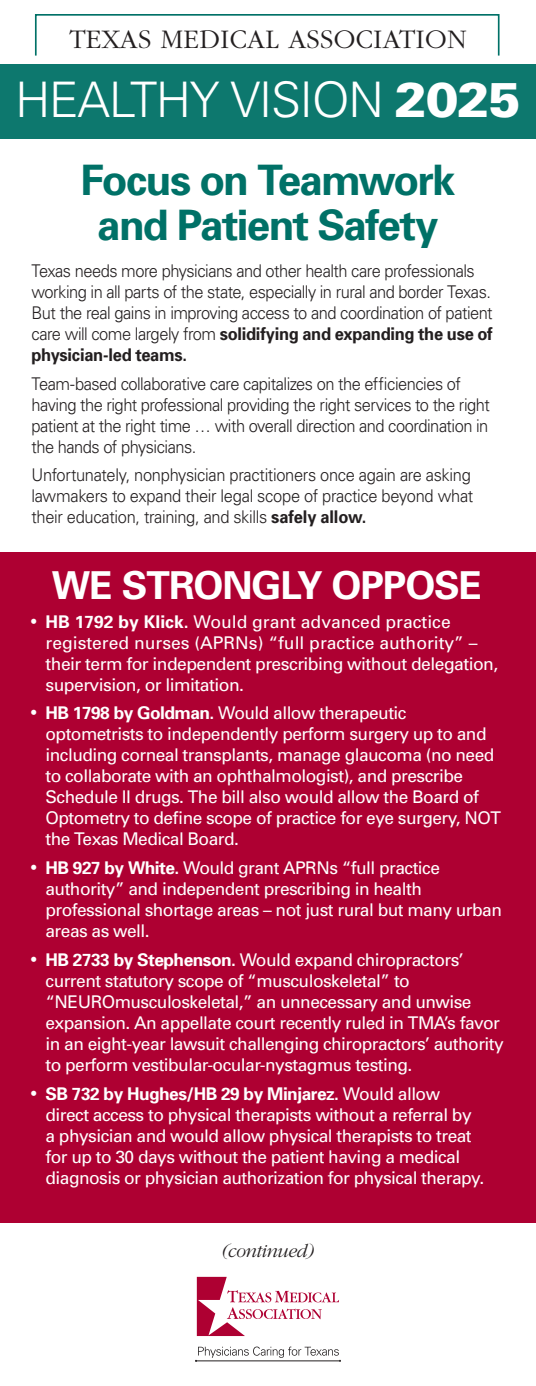
<style>
.page{position:relative;width:536px;height:1386px;background:#fff}
.page>*{position:absolute;margin:0;border:0;box-sizing:border-box;transform-origin:0 0}
.t1{font:300 49px "Univers";letter-spacing:-.03em;color:#fff}
.body_bold_it{font:700 42px "Univers";letter-spacing:-.04em;color:#007167}
.body_bold_it-2{font:700 38.5px "Univers";letter-spacing:-.025em;color:#fff}
.t2{font:300 27.82px "Garamond";letter-spacing:.01em;color:#231f20}
.tabs{font:italic 300 19.25px "Garamond";letter-spacing:-.035em;color:#231f20}
.t3{font:17.5px/21px "Univers";letter-spacing:-.03em;color:#fff}
.t4{font:300 17.5px/21px "Univers";letter-spacing:-.03em;color:#231f20;scale:.94 1}
.s1{font-weight:900}
.s2{font-weight:700}
</style>
<div class="page">
<svg style="left:197px;top:1277px;width:142px;height:59px"></svg>
<svg style="left:195px;top:1347px;width:146px;height:15px"></svg>
<div style="left:0;top:64px;width:536px;height:75px;background:#0d786e"></div>
<div style="left:35px;top:14px;width:464px;height:42px;border:2px solid #007167"></div>
<div style="left:0;top:553px;width:536px;height:670px;background:#ae0032"></div>
<p class="t2" style="left:69px;top:24px;width:398px">TEXAS MEDICAL ASSOCIATION</p>
<p class="t1" style="left:15px;top:70px;width:507px">HEALTHY VISION <span class="s1">2025</span></p>
<p class="body_bold_it" style="left:80px;top:154px;width:376px">Focus on Teamwork</p>
<p class="body_bold_it" style="left:97px;top:200px;width:343px">and Patient Safety</p>
<p class="t4" style="left:32px;top:260px;width:492px">Texas needs more physicians and other health care professionals working in all parts of the state, especially in rural and border Texas.<br>But the real gains in improving access to and coordination of patient care will come largely from <span class="s2">solidifying and expanding the use of physician-led teams.</span></p>
<p class="t4" style="left:32px;top:373px;width:489px">Team-based collaborative care capitalizes on the efficiencies of having the right professional providing the right services to the right patient at the right time … with overall direction and coordination in the hands of physicians.</p>
<p class="t4" style="left:32px;top:465px;width:471px">Unfortunately, nonphysician practitioners once again are asking lawmakers to expand their legal scope of practice beyond what their education, training, and skills <span class="s2">safely allow.</span></p>
<p class="body_bold_it-2" style="left:52px;top:562px;width:432px">WE STRONGLY OPPOSE</p>
<p class="t3" style="left:46px;top:611px;width:454px;text-indent:-16px">• <span class="s2">HB 1792 by Klick.</span> Would grant advanced practice registered nurses (APRNs) “full practice authority” – their term for independent prescribing without delegation, supervision, or limitation.</p>
<p class="t3" style="left:46px;top:703px;width:457px;text-indent:-16px">• <span class="s2">HB 1798 by Goldman.</span> Would allow therapeutic optometrists to independently perform surgery up to and including corneal transplants, manage glaucoma (no need to collaborate with an ophthalmologist), and prescribe Schedule II drugs. The bill also would allow the Board of Optometry to define scope of practice for eye surgery, NOT the Texas Medical Board.</p>
<p class="t3" style="left:46px;top:858px;width:457px;text-indent:-16px">• <span class="s2">HB 927 by White.</span> Would grant APRNs “full practice authority” and independent prescribing in health professional shortage areas – not just rural but many urban areas as well.</p>
<p class="t3" style="left:46px;top:950px;width:459px;text-indent:-16px">• <span class="s2">HB 2733 by Stephenson.</span> Would expand chiropractors’ current statutory scope of “musculoskeletal” to “NEUROmusculoskeletal,” an unnecessary and unwise expansion. An appellate court recently ruled in TMA’s favor in an eight-year lawsuit challenging chiropractors’ authority to perform vestibular-ocular-nystagmus testing.</p>
<p class="t3" style="left:46px;top:1084px;width:440px;text-indent:-16px">• <span class="s2">SB 732 by Hughes/HB 29 by Minjarez.</span> Would allow direct access to physical therapists without a referral by a physician and would allow physical therapists to treat for up to 30 days without the patient having a medical diagnosis or physician authorization for physical therapy.</p>
<p class="tabs" style="left:222px;top:1241px;width:94px">(continued)</p>
</div>
